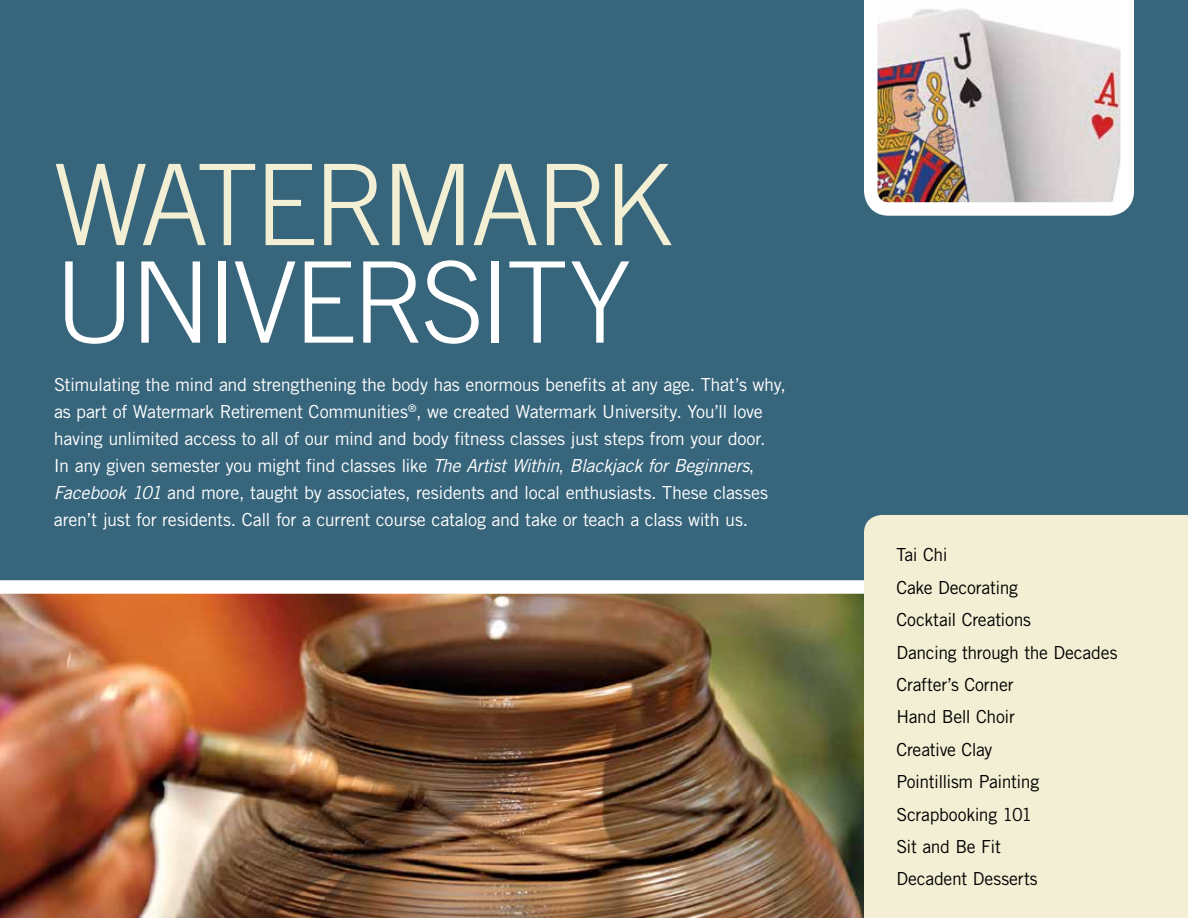
<style>
.page{position:relative;width:1188px;height:918px;background:#fff}
.page>*{position:absolute;margin:0;border:0;box-sizing:border-box;transform-origin:0 0}
.t1{font:300 112.5px "Trade Gothic";letter-spacing:-.04em;color:#fff}
.t2{font:300 112.5px "Trade Gothic";letter-spacing:-.05em;color:#f3efd4}
.t3{font:18px/27px "Trade Gothic";letter-spacing:-.015em;color:#fff}
.t4{font:18px/32.4px "Trade Gothic";letter-spacing:-.02em;color:#000}
.s1{font-style:italic}
</style>
<div class="page">
<img style="left:0;top:594px;width:864px;height:324px">
<div style="left:0;top:0;width:1188px;height:594px;background:#37657b"></div>
<div style="left:864px;top:515px;width:324px;height:403px;background:#f3efd4"></div>
<img style="left:864px;top:0;width:270px;height:216px">
<h1 class="t2" style="left:54px;top:138px;width:620px">WATERMARK</h1>
<h1 class="t1" style="left:54px;top:236px;width:579px">UNIVERSITY</h1>
<p class="t3" style="left:54px;top:371px;width:734px">Stimulating the mind and strengthening the body has enormous benefits at any age. That’s why, as part of Watermark Retirement Communities<sup>®</sup>, we created Watermark University. You’ll love having unlimited access to all of our mind and body fitness classes just steps from your door.<br>In any given semester you might find classes like <span class="s1">The Artist Within</span>, <span class="s1">Blackjack for Beginners</span>, <span class="s1">Facebook 101</span> and more, taught by associates, residents and local enthusiasts. These classes aren’t just for residents. Call for a current course catalog and take or teach a class with us.</p>
<p class="t4" style="left:896px;top:539px;width:223px">Tai Chi<br>Cake Decorating<br>Cocktail Creations<br>Dancing through the Decades<br>Crafter’s Corner<br>Hand Bell Choir<br>Creative Clay<br>Pointillism Painting<br>Scrapbooking 101<br>Sit and Be Fit<br>Decadent Desserts</p>
</div>
